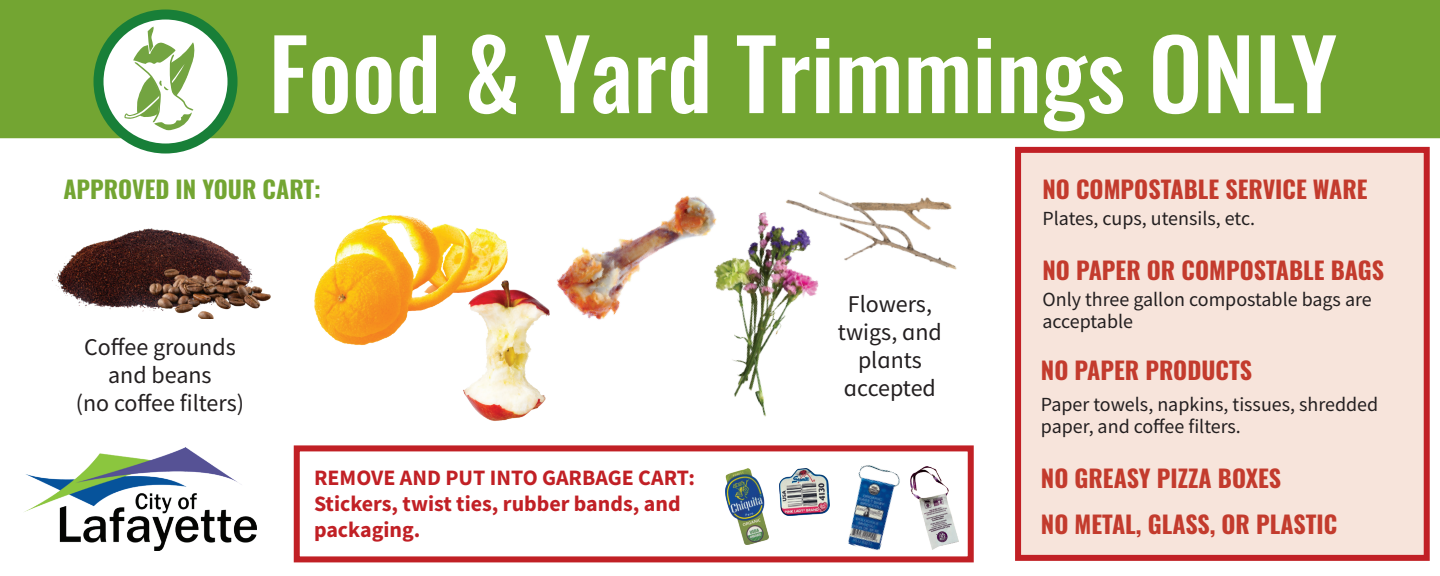
<style>
.page{position:relative;width:1440px;height:576px;background:#fff}
.page>*{position:absolute;margin:0;border:0;box-sizing:border-box;transform-origin:0 0}
.t1{font:500 96px "Oswald";color:#fff}
.t2{font:700 24px/46px "Oswald";color:#c33b2d}
.t3{font:24px/28px "Source Sans Pro";color:#231f20;text-align:center}
.t4{font:700 24px "Oswald";color:#73a532}
.t5{font:700 22px/26px "Source Sans Pro";color:#c12025}
.t6{font:20px/22px "Source Sans Pro";color:#231f20}
</style>
<div class="page">
<div style="left:0;top:0;width:1440px;height:138px;background:#73a532"></div>
<svg style="left:99px;top:15px;width:134px;height:134px"></svg>
<div style="left:94px;top:10px;width:144px;height:144px;border:10px solid #187f38;border-radius:50%"></div>
<svg style="left:124px;top:27px;width:71px;height:103px"></svg>
<img style="left:504px;top:122px;width:244px;height:198px">
<img style="left:314px;top:176px;width:204px;height:170px">
<img style="left:424px;top:270px;width:164px;height:151px">
<img style="left:52px;top:145px;width:219px;height:174px">
<img style="left:641px;top:192px;width:125px;height:225px">
<div style="left:294px;top:445px;width:680px;height:117px;border:6px solid #c12025"></div>
<div style="left:1015px;top:147px;width:415px;height:414px;background:#f7e4db;border:6px solid #c12025"></div>
<img style="left:24px;top:447px;width:233px;height:104px">
<img style="left:748px;top:109px;width:245px;height:245px">
<img style="left:726px;top:469px;width:43px;height:75px">
<img style="left:779px;top:469px;width:51px;height:46px">
<img style="left:848px;top:465px;width:52px;height:85px">
<img style="left:910px;top:467px;width:49px;height:83px">
<h1 class="t1" style="left:268px;top:24px;width:1070px">Food &amp; Yard Trimmings ONLY</h1>
<p class="t4" style="left:63px;top:176px;width:259px">APPROVED IN YOUR CART:</p>
<p class="t3" style="left:76px;top:333px;width:170px">Coffee grounds and beans<br>(no coffee filters)</p>
<p class="t5" style="left:314px;top:465px;width:383px">REMOVE AND PUT INTO GARBAGE CART:<br>Stickers, twist ties, rubber bands, and packaging.</p>
<p class="t3" style="left:838px;top:290px;width:105px">Flowers, twigs, and plants accepted</p>
<p class="t2" style="left:1042px;top:167px;width:327px">NO COMPOSTABLE SERVICE WARE</p>
<p class="t6" style="left:1042px;top:207px;width:214px">Plates, cups, utensils, etc.</p>
<p class="t2" style="left:1042px;top:249px;width:343px">NO PAPER OR COMPOSTABLE BAGS</p>
<p class="t6" style="left:1042px;top:288px;width:331px">Only three gallon compostable bags are acceptable</p>
<p class="t2" style="left:1041px;top:349px;width:213px">NO PAPER PRODUCTS</p>
<p class="t6" style="left:1041px;top:393px;width:339px">Paper towels, napkins, tissues, shredded paper, and coffee filters.</p>
<p class="t2" style="left:1041px;top:457px;width:298px">NO GREASY PIZZA BOXES<br>NO METAL, GLASS, OR PLASTIC</p>
</div>
